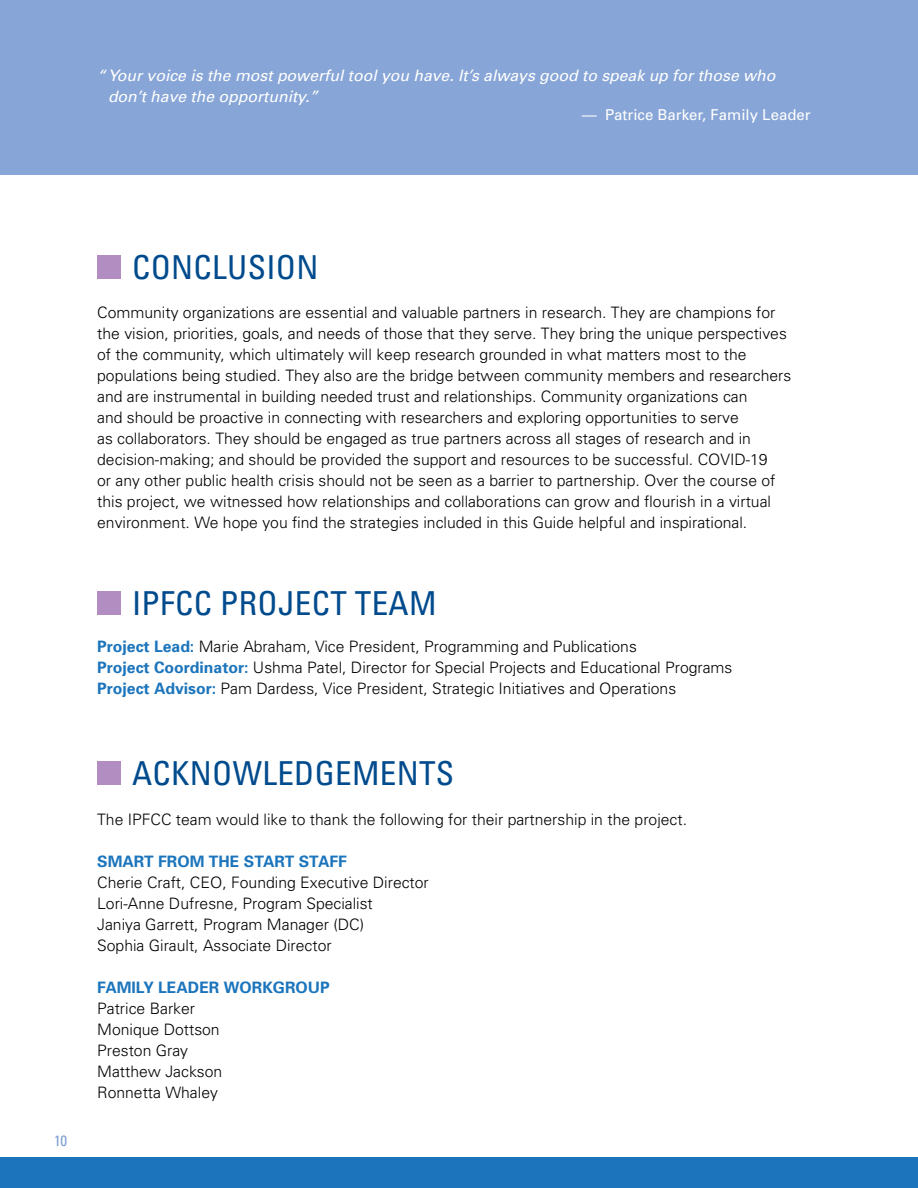
<style>
.page{position:relative;width:918px;height:1188px;background:#fff}
.page>*{position:absolute;margin:0;border:0;box-sizing:border-box;transform-origin:0 0}
.t1{font:condensed 33px "Univers";letter-spacing:.01em;color:#004b8d}
.t2{font:300 15.75px/21px "Univers";color:#000}
.t3{font:italic 15.75px/21px "Univers";color:#fff}
.t4{font:700 15.75px "Univers";color:#1c75bc}
.t5{font:15px "Univers";color:#fff}
.t6{font:condensed 15px "Univers";color:#7d9fd3}
.s1{font-weight:700;color:#1c75bc}
</style>
<div class="page">
<div style="left:0;top:1158px;width:918px;height:30px;background:#1c75bc"></div>
<div style="left:97px;top:255px;width:24px;height:24px;background:#b28dc1"></div>
<div style="left:0;top:0;width:918px;height:174px;background:#87a5d6"></div>
<div style="left:97px;top:761px;width:24px;height:24px;background:#b28dc1"></div>
<div style="left:97px;top:591px;width:24px;height:24px;background:#b28dc1"></div>
<p class="t3" style="left:108px;top:65px;width:669px;text-indent:-11px">“Your voice is the most powerful tool you have. It’s always good to speak up for those who don’t have the opportunity.”</p>
<p class="t5" style="left:582px;top:106px;width:230px">— Patrice Barker, Family Leader</p>
<p class="t6" style="left:54px;top:1131px;width:15px">10</p>
<h1 class="t1" style="left:132px;top:247px;width:188px">CONCLUSION</h1>
<p class="t2" style="left:97px;top:301px;width:696px">Community organizations are essential and valuable partners in research. They are champions for the vision, priorities, goals, and needs of those that they serve. They bring the unique perspectives of the community, which ultimately will keep research grounded in what matters most to the populations being studied. They also are the bridge between community members and researchers and are instrumental in building needed trust and relationships. Community organizations can<br>and should be proactive in connecting with researchers and exploring opportunities to serve<br>as collaborators. They should be engaged as true partners across all stages of research and in decision-making; and should be provided the support and resources to be successful. COVID-19<br>or any other public health crisis should not be seen as a barrier to partnership. Over the course of this project, we witnessed how relationships and collaborations can grow and flourish in a virtual environment. We hope you find the strategies included in this Guide helpful and inspirational.</p>
<h1 class="t1" style="left:132px;top:582px;width:306px">IPFCC PROJECT TEAM</h1>
<p class="t2" style="left:97px;top:636px;width:637px"><span class="s1">Project Lead:</span> Marie Abraham, Vice President, Programming and Publications<br><span class="s1">Project Coordinator:</span> Ushma Patel, Director for Special Projects and Educational Programs<br><span class="s1">Project Advisor:</span> Pam Dardess, Vice President, Strategic Initiatives and Operations</p>
<h1 class="t1" style="left:132px;top:752px;width:324px">ACKNOWLEDGEMENTS</h1>
<p class="t2" style="left:97px;top:809px;width:591px">The IPFCC team would like to thank the following for their partnership in the project.</p>
<p class="t4" style="left:97px;top:852px;width:251px">SMART FROM THE START STAFF</p>
<p class="t2" style="left:97px;top:872px;width:333px">Cherie Craft, CEO, Founding Executive Director Lori-Anne Dufresne, Program Specialist<br>Janiya Garrett, Program Manager (DC)<br>Sophia Girault, Associate Director</p>
<p class="t4" style="left:97px;top:978px;width:234px">FAMILY LEADER WORKGROUP</p>
<p class="t2" style="left:97px;top:998px;width:127px">Patrice Barker<br>Monique Dottson<br>Preston Gray<br>Matthew Jackson<br>Ronnetta Whaley</p>
</div>
